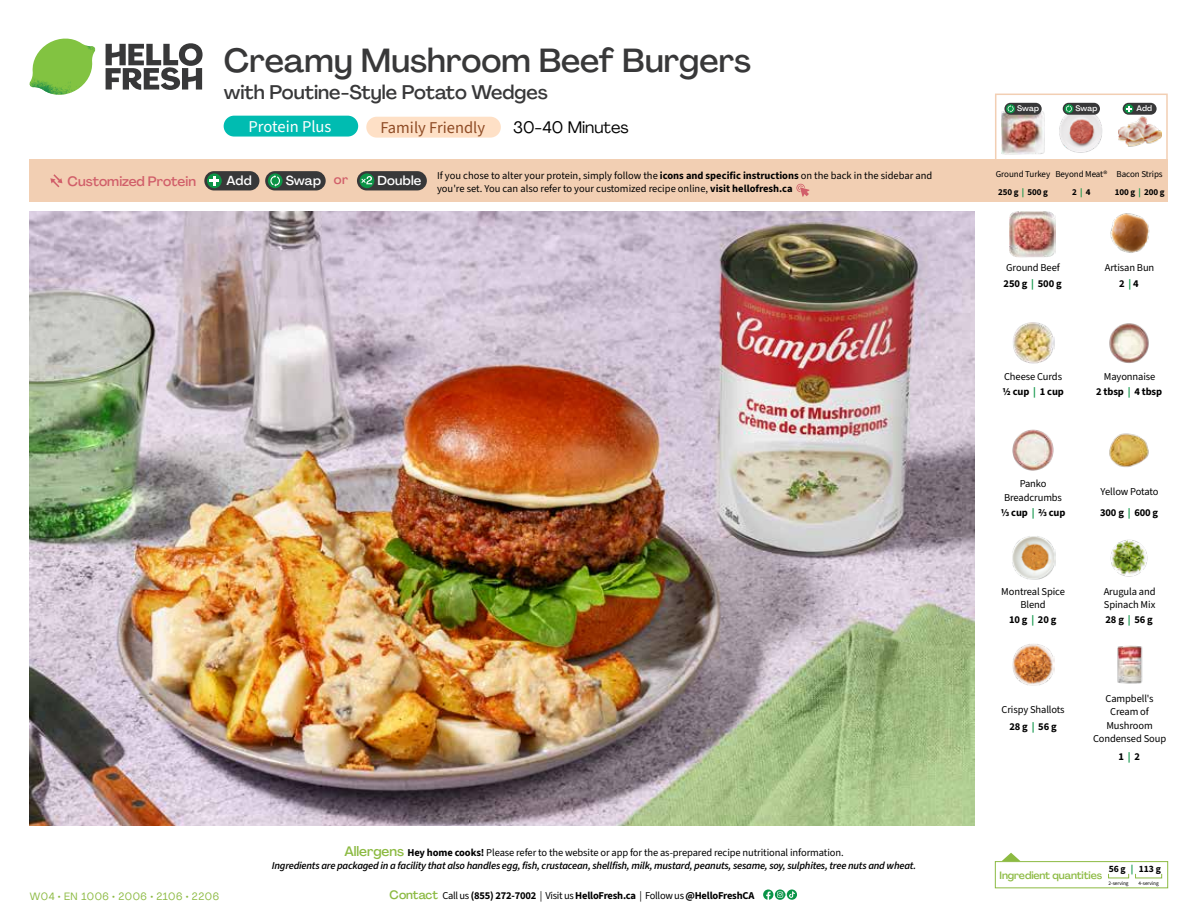
<style>
.page{position:relative;width:1188px;height:918px;background:#fff}
.page>*{position:absolute;margin:0;border:0;box-sizing:border-box;transform-origin:0 0}
.t1{font:500 33px "Agrandir";color:#383839}
.t2{font:500 19.5px "Agrandir";color:#383839}
.t3{font:16.5px "Source Sans 3";color:#8e4b25}
.t4{font:16.5px "Agrandir";color:#000}
.t5{font:16.5px "Source Sans 3";color:#fff}
.t6{font:500 13.5px "Agrandir";color:#d15f6a}
.t7{font:500 12.9px "Agrandir";letter-spacing:.015em;color:#fff}
.t8{font:10.5px/13.5px "Source Sans 3";letter-spacing:-.01em;color:#000;text-align:center}
.t9{font:italic 600 10.5px/13.5px "Source Sans 3";letter-spacing:-.02em;color:#000;text-align:center}
.t10{font:700 10.5px "Source Sans 3";letter-spacing:-.02em;color:#000}
.t11{font:10.5px "Agrandir";letter-spacing:.05em;color:#8cba42}
.t12{font:500 10.5px "Agrandir";letter-spacing:-.01em;color:#8cba42}
.t13{font:700 9.6px "Source Sans 3";color:#000}
.t14{font:9px/17.5px "Source Sans 3";letter-spacing:-.01em;color:#000}
.t15{font:500 7.95px "Agrandir";letter-spacing:.01em;color:#fff}
.t16{font:5.25px "Source Sans 3";letter-spacing:-.01em;color:#000}
.s1{font-weight:700}
.s2{color:#d15f6a}
.s3{font-weight:700;color:#0b9446}
.s4{color:#0b9446}
.s5{font-family:"Agrandir";font-weight:500;font-style:normal;font-size:13.5px;color:#8cba42}
.s6{font-weight:700;font-style:normal}
.s7{font-weight:400;font-style:normal}
.s8{font-family:"Agrandir";font-weight:500;font-size:12px;color:#8cba42}
.s9{font-weight:400}
</style>
<div class="page">
<svg style="left:106px;top:43px;width:97px;height:47px"></svg>
<svg style="left:34px;top:39px;width:59px;height:38px"></svg>
<img style="left:65px;top:39px;width:30px;height:25px">
<img style="left:33px;top:60px;width:56px;height:10px">
<img style="left:29px;top:64px;width:58px;height:31px">
<img style="left:64px;top:70px;width:25px;height:24px">
<img style="left:30px;top:211px;width:945px;height:615px">
<img style="left:1117px;top:645px;width:26px;height:39px">
<div style="left:787px;top:889px;width:10px;height:11px;background:#099447;border-radius:50%"></div>
<svg style="left:763px;top:889px;width:32px;height:11px"></svg>
<svg style="left:1002px;top:853px;width:18px;height:8px"></svg>
<div style="left:995px;top:861px;width:173px;height:27px;border:1px solid #8cba42"></div>
<div style="left:366px;top:117px;width:135px;height:21px;background:#fee0c6;border-radius:10px"></div>
<div style="left:224px;top:116px;width:134px;height:21px;background:#00bcb1;border-radius:10px"></div>
<img style="left:1013px;top:322px;width:41px;height:42px">
<img style="left:1109px;top:323px;width:40px;height:40px">
<img style="left:1012px;top:429px;width:42px;height:42px">
<img style="left:1109px;top:433px;width:40px;height:34px">
<img style="left:1012px;top:536px;width:43px;height:43px">
<img style="left:1110px;top:539px;width:38px;height:38px">
<img style="left:1012px;top:644px;width:42px;height:42px">
<img style="left:1110px;top:213px;width:40px;height:40px">
<img style="left:1010px;top:212px;width:45px;height:45px">
<div style="left:30px;top:160px;width:1138px;height:42px;background:#f2cfb3"></div>
<svg style="left:50px;top:174px;width:12px;height:13px"></svg>
<div style="left:265px;top:171px;width:61px;height:19px;background:#383839;border-radius:10px"></div>
<svg style="left:268px;top:173px;width:15px;height:15px"></svg>
<svg style="left:270px;top:175px;width:10px;height:12px"></svg>
<div style="left:204px;top:171px;width:55px;height:19px;background:#383839;border-radius:10px"></div>
<div style="left:207px;top:173px;width:15px;height:15px;background:#0b9446;border-radius:50%"></div>
<svg style="left:209px;top:176px;width:10px;height:10px"></svg>
<svg style="left:796px;top:183px;width:13px;height:14px"></svg>
<div style="left:357px;top:171px;width:70px;height:19px;background:#383839;border-radius:10px"></div>
<svg style="left:360px;top:173px;width:14px;height:15px"></svg>
<svg style="left:360px;top:176px;width:12px;height:8px"></svg>
<div style="left:995px;top:94px;width:173px;height:69px;border:2px solid #f2cfb3"></div>
<img style="left:1001px;top:112px;width:44px;height:43px">
<img style="left:1059px;top:112px;width:44px;height:41px">
<div style="left:1123px;top:103px;width:34px;height:12px;background:#383839;border-radius:6px"></div>
<svg style="left:1124px;top:104px;width:9px;height:9px"></svg>
<svg style="left:1126px;top:106px;width:6px;height:5px"></svg>
<div style="left:1063px;top:103px;width:37px;height:12px;background:#383839;border-radius:6px"></div>
<svg style="left:1064px;top:104px;width:9px;height:9px"></svg>
<svg style="left:1066px;top:105px;width:6px;height:7px"></svg>
<div style="left:1004px;top:103px;width:38px;height:12px;background:#383839;border-radius:6px"></div>
<svg style="left:1006px;top:104px;width:9px;height:9px"></svg>
<svg style="left:1008px;top:105px;width:6px;height:7px"></svg>
<img style="left:1118px;top:111px;width:43px;height:36px">
<h1 class="t1" style="left:224px;top:40px;width:529px">Creamy Mushroom Beef Burgers</h1>
<h2 class="t2" style="left:224px;top:80px;width:326px">with Poutine-Style Potato Wedges</h2>
<h3 class="t5" style="left:249px;top:116px;width:84px">Protein Plus</h3>
<h3 class="t3" style="left:380px;top:117px;width:106px">Family Friendly</h3>
<h3 class="t4" style="left:513px;top:117px;width:117px">30-40 Minutes</h3>
<p class="t15" style="left:1017px;top:104px;width:24px">Swap</p>
<p class="t15" style="left:1075px;top:104px;width:24px">Swap</p>
<p class="t15" style="left:1136px;top:104px;width:17px">Add</p>
<p class="t8" style="left:437px;top:168px;width:497px;text-align:left">If you chose to alter your protein, simply follow the <span class="s1">icons and specific instructions</span> on the back in the sidebar and you're set. You can also refer to your customized recipe online, <span class="s1">visit hellofresh.ca</span></p>
<p class="t6" style="left:68px;top:173px;width:130px">Customized Protein</p>
<p class="t7" style="left:227px;top:172px;width:27px">Add</p>
<p class="t7" style="left:286px;top:172px;width:64px">Swap <span class="s2">or</span></p>
<p class="t7" style="left:377px;top:172px;width:45px">Double</p>
<p class="t14" style="left:996px;top:166px;width:56px">Ground Turkey<br><span class="s1">250 g</span> <span class="s3">|</span> <span class="s1">500 g</span></p>
<p class="t14" style="left:1055px;top:166px;width:53px;text-align:center">Beyond Meat®<br><span class="s1">2</span> <span class="s3">|</span> <span class="s1">4</span></p>
<p class="t14" style="left:1115px;top:166px;width:51px">Bacon Strips<br><span class="s1">100 g</span> <span class="s3">|</span> <span class="s1">200 g</span></p>
<p class="t8" style="left:1004px;top:259px;width:60px;line-height:16.5px;text-align:left">Ground Beef<br><span class="s1">250 g</span> <span class="s3">|</span> <span class="s1">500 g</span></p>
<p class="t8" style="left:1105px;top:259px;width:51px;line-height:16.6px">Artisan Bun<br><span class="s1">2</span> <span class="s3">|</span> <span class="s1">4</span></p>
<p class="t8" style="left:1002px;top:369px;width:63px;line-height:15px;text-align:left">Cheese Curds<br><span class="s1">1/2 cup</span> <span class="s3">|</span> <span class="s1">1 cup</span></p>
<p class="t8" style="left:1096px;top:369px;width:67px;line-height:15.1px">Mayonnaise<br><span class="s1">2 tbsp</span> <span class="s3">|</span> <span class="s1">4 tbsp</span></p>
<p class="t8" style="left:1004px;top:477px;width:59px">Panko<br>Breadcrumbs</p>
<p class="t10" style="left:1001px;top:506px;width:66px">1/3 cup <span class="s4">|</span> 2/3 cup</p>
<p class="t8" style="left:1001px;top:584px;width:65px">Montreal Spice<br>Blend</p>
<p class="t10" style="left:1009px;top:613px;width:49px">10 g <span class="s4">|</span> 20 g</p>
<p class="t8" style="left:1100px;top:480px;width:60px;line-height:21.5px;text-align:left">Yellow Potato<br><span class="s1">300 g</span> <span class="s3">|</span> <span class="s1">600 g</span></p>
<p class="t8" style="left:1104px;top:584px;width:53px;text-align:left">Arugula and<br>Spinach Mix</p>
<p class="t10" style="left:1106px;top:613px;width:49px">28 g <span class="s4">|</span> 56 g</p>
<p class="t11" style="left:30px;top:890px;width:191px">W04 • EN 1006 • 2006 • 2106 • 2206</p>
<p class="t9" style="left:272px;top:846px;width:646px"><span class="s5">Allergens</span> <span class="s6">Hey home cooks!</span> <span class="s7">Please refer to the website or app for the as-prepared recipe nutritional information.<br></span>Ingredients are packaged in a facility that also handles egg, fish, crustacean, shellfish, milk, mustard, peanuts, sesame, soy, sulphites, tree nuts and wheat.</p>
<p class="t10" style="left:390px;top:889px;width:366px"><span class="s8">Contact</span> <span class="s9">Call us</span> (855) 272-7002 <span class="s9">| Visit us</span> HelloFresh.ca <span class="s9">| Follow us</span> @HelloFreshCA</p>
<p class="t8" style="left:1001px;top:700px;width:65px;line-height:17.2px">Crispy Shallots<br><span class="s1">28 g</span> <span class="s3">|</span> <span class="s1">56 g</span></p>
<p class="t8" style="left:1093px;top:692px;width:75px">Campbell's<br>Cream of<br>Mushroom<br>Condensed Soup</p>
<p class="t10" style="left:1118px;top:749px;width:23px">1 <span class="s4">|</span> 2</p>
<p class="t13" style="left:1109px;top:863px;width:54px">56 g <span class="s4">|</span> 113 g</p>
<p class="t16" style="left:1109px;top:880px;width:22px">2-serving</p>
<p class="t16" style="left:1139px;top:880px;width:22px">4-serving</p>
<p class="t12" style="left:1000px;top:868px;width:104px">Ingredient quantities</p>
</div>
